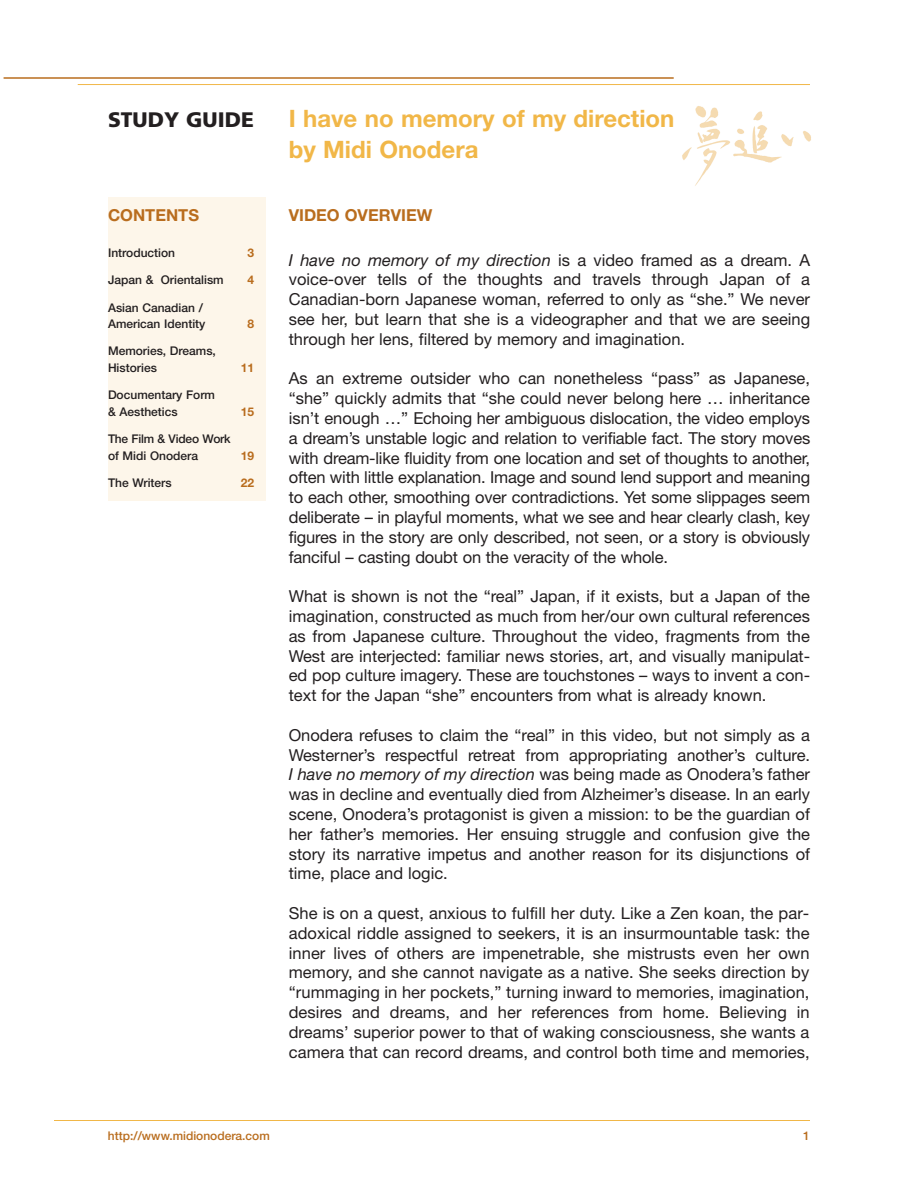
<style>
.page{position:relative;width:918px;height:1188px;background:#fff}
.page>*{position:absolute;margin:0;border:0;box-sizing:border-box;transform-origin:0 0}
.t1{font:700 24px/30.3px "Helvetica Neue";color:#f1b748}
.t2{font:900 21px "Frutiger";color:#231f20}
.t3{font:16.5px/19.8px "Helvetica Neue";color:#231f20;text-align:justify}
.t4{font:700 16.5px "Helvetica Neue";color:#b96d1e}
.t5{font:500 12px/16.5px "Helvetica Neue";color:#231f20}
.t6{font:500 12px "Helvetica Neue";color:#b96d1e}
.t7{font:700 12px "Helvetica Neue";color:#b96d1e}
.s1{font-style:italic}
</style>
<div class="page">
<img style="left:682px;top:106px;width:129px;height:80px">
<hr style="left:4px;top:77px;width:670px;height:2px;background:#b96d1e">
<hr style="left:78px;top:84px;width:732px;height:1px;background:#f1b748">
<hr style="left:54px;top:1120px;width:756px;height:1px;background:#f1b748">
<div style="left:108px;top:198px;width:157px;height:303px;background:#fdf6ea"></div>
<p class="t2" style="left:108px;top:112px;width:147px">STUDY GUIDE</p>
<h1 class="t1" style="left:289px;top:106px;width:387px">I have no memory of my direction by Midi Onodera</h1>
<p class="t4" style="left:108px;top:209px;width:93px">CONTENTS</p>
<p class="t5" style="left:108px;top:246px;width:69px">Introduction</p>
<p class="t7" style="left:247px;top:248px;width:8px">3</p>
<p class="t5" style="left:108px;top:273px;width:117px">Japan &amp; Orientalism</p>
<p class="t7" style="left:247px;top:276px;width:8px">4</p>
<p class="t5" style="left:108px;top:300px;width:99px">Asian Canadian /<br>American Identity</p>
<p class="t7" style="left:247px;top:320px;width:8px">8</p>
<p class="t5" style="left:108px;top:344px;width:109px">Memories, Dreams,<br>Histories</p>
<p class="t5" style="left:108px;top:388px;width:109px">Documentary Form &amp; Aesthetics</p>
<p class="t5" style="left:108px;top:432px;width:124px">The Film &amp; Video Work of Midi Onodera</p>
<p class="t7" style="left:241px;top:363px;width:15px">11</p>
<p class="t7" style="left:241px;top:407px;width:15px">15</p>
<p class="t7" style="left:241px;top:451px;width:15px">19</p>
<p class="t5" style="left:108px;top:475px;width:65px">The Writers</p>
<p class="t7" style="left:241px;top:478px;width:15px">22</p>
<p class="t4" style="left:289px;top:209px;width:145px">VIDEO OVERVIEW</p>
<p class="t3" style="left:289px;top:251px;width:523px"><span class="s1">I have no memory of my direction</span> is a video framed as a dream. A voice-over tells of the thoughts and travels through Japan of a Canadian-born Japanese woman, referred to only as “she.” We never see her, but learn that she is a videographer and that we are seeing through her lens, filtered by memory and imagination.</p>
<p class="t3" style="left:289px;top:370px;width:523px">As an extreme outsider who can nonetheless “pass” as Japanese, “she” quickly admits that “she could never belong here … inheritance isn’t enough …” Echoing her ambiguous dislocation, the video employs a dream’s unstable logic and relation to verifiable fact. The story moves with dream-like fluidity from one location and set of thoughts to another, often with little explanation. Image and sound lend support and meaning to each other, smoothing over contradictions. Yet some slippages seem deliberate – in playful moments, what we see and hear clearly clash, key figures in the story are only described, not seen, or a story is obviously fanciful – casting doubt on the veracity of the whole.</p>
<p class="t3" style="left:289px;top:588px;width:523px">What is shown is not the “real” Japan, if it exists, but a Japan of the imagination, constructed as much from her/our own cultural references as from Japanese culture. Throughout the video, fragments from the West are interjected: familiar news stories, art, and visually manipulat&shy;ed pop culture imagery. These are touchstones – ways to invent a con&shy;text for the Japan “she” encounters from what is already known.</p>
<p class="t3" style="left:289px;top:727px;width:523px">Onodera refuses to claim the “real” in this video, but not simply as a Westerner’s respectful retreat from appropriating another’s culture.<br><span class="s1">I have no memory of my direction</span> was being made as Onodera’s father was in decline and eventually died from Alzheimer’s disease. In an early scene, Onodera’s protagonist is given a mission: to be the guardian of her father’s memories. Her ensuing struggle and confusion give the story its narrative impetus and another reason for its disjunctions of time, place and logic.</p>
<p class="t3" style="left:289px;top:905px;width:522px">She is on a quest, anxious to fulfill her duty. Like a Zen koan, the par&shy;adoxical riddle assigned to seekers, it is an insurmountable task: the inner lives of others are impenetrable, she mistrusts even her own memory, and she cannot navigate as a native. She seeks direction by “rummaging in her pockets,” turning inward to memories, imagination, desires and dreams, and her references from home. Believing in dreams’ superior power to that of waking consciousness, she wants a camera that can record dreams, and control both time and memories,</p>
<p class="t6" style="left:108px;top:1132px;width:163px">http://www.midionodera.com</p>
<p class="t6" style="left:803px;top:1132px;width:8px">1</p>
</div>
